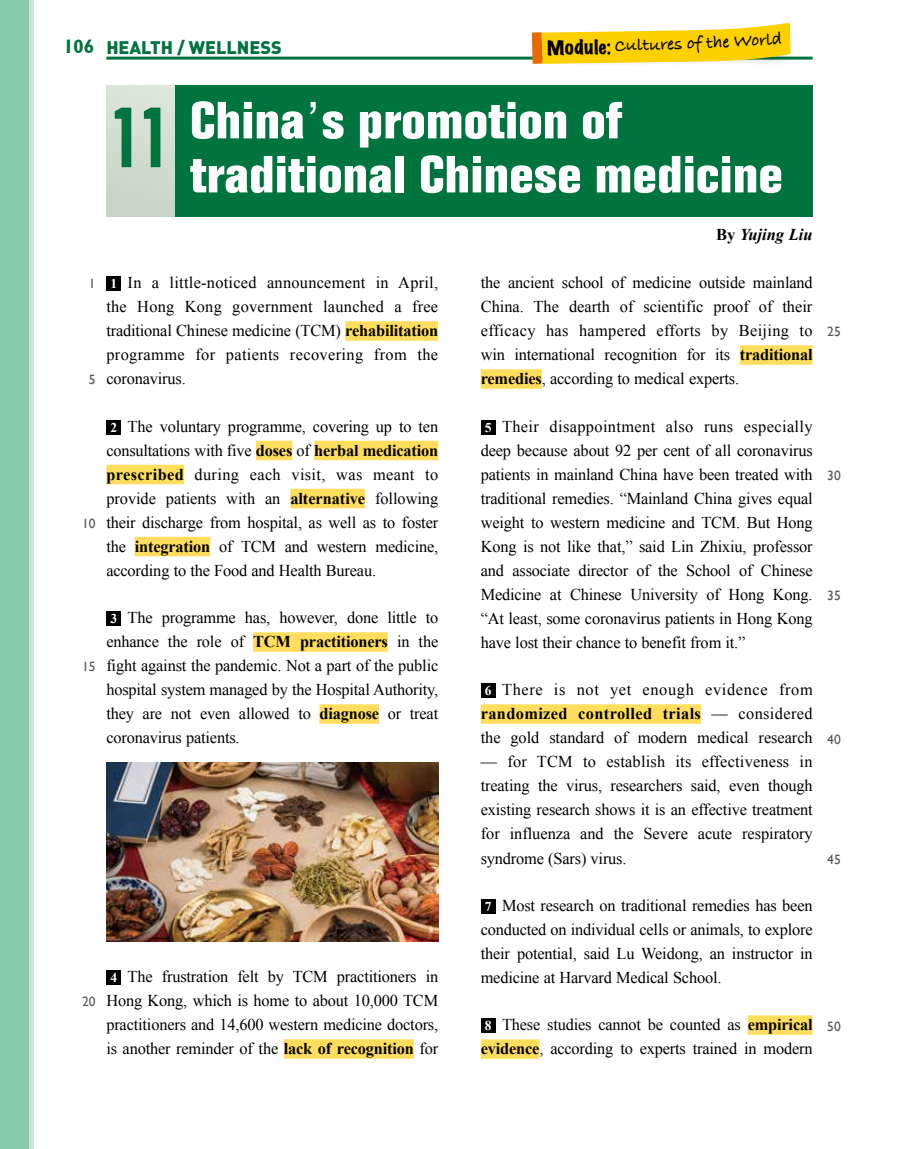
<style>
.page{position:relative;width:919px;height:1149px;background:#fff}
.page>*{position:absolute;margin:0;border:0;box-sizing:border-box;transform-origin:0 0}
.t1{font:700 condensed 85.5px "Folio";color:#00743f;scale:.8 1}
.t2{font:700 condensed 51px/54px "Folio";color:#fff;scale:1.18 1}
.t3{font:900 18px "DIN";color:#00743f}
.t4{font:18px "Bradley Hand ITCTT Bold";color:#000}
.t5{font:expanded 18px "Marker Felt";color:#000}
.t6{font:16.5px/24px "Times New Roman";letter-spacing:-.01em;color:#000;text-align:justify}
.t7{font:italic 700 16.5px "Times New Roman";color:#000}
.t8{font:13.5px "Gill Sans";color:#595757}
.s1{font-family:"Gill Sans";font-weight:700;font-stretch:condensed;font-size:19.5px}
.s2{font-family:"Helvetica Neue";font-weight:300;font-stretch:normal}
.s3{font-weight:700;font-size:13.5px;color:#fff}
.s4{font-weight:700}
.s5{font-style:normal}
</style>
<div class="page">
<svg style="left:28px;top:0;width:6px;height:1148px;background:#bee1cf"></svg>
<div style="left:0;top:0;width:28px;height:1148px;background:#87caac"></div>
<hr style="left:106px;top:57px;width:706px;height:3px;background:#00743f">
<div style="left:106px;top:85px;width:647px;height:132px;background:#d3ddcf"></div>
<div style="left:175px;top:85px;width:637px;height:132px;background:#00743f"></div>
<div style="left:345px;top:321px;width:93px;height:19px;background:#ffde5e"></div>
<div style="left:256px;top:440px;width:36px;height:20px;background:#ffde5e"></div>
<div style="left:314px;top:440px;width:124px;height:20px;background:#ffde5e"></div>
<div style="left:106px;top:464px;width:78px;height:20px;background:#ffde5e"></div>
<div style="left:290px;top:488px;width:75px;height:20px;background:#ffde5e"></div>
<div style="left:135px;top:536px;width:75px;height:20px;background:#ffde5e"></div>
<div style="left:253px;top:632px;width:135px;height:19px;background:#ffde5e"></div>
<div style="left:319px;top:704px;width:60px;height:19px;background:#ffde5e"></div>
<div style="left:284px;top:1038px;width:130px;height:20px;background:#ffde5e"></div>
<div style="left:106px;top:276px;width:15px;height:15px;background:#000"></div>
<div style="left:106px;top:419px;width:15px;height:15px;background:#000"></div>
<div style="left:106px;top:611px;width:15px;height:15px;background:#000"></div>
<img style="left:106px;top:762px;width:332px;height:179px">
<div style="left:106px;top:969px;width:15px;height:15px;background:#000"></div>
<div style="left:739px;top:345px;width:73px;height:19px;background:#ffde5e"></div>
<div style="left:480px;top:369px;width:61px;height:19px;background:#ffde5e"></div>
<div style="left:480px;top:704px;width:221px;height:19px;background:#ffde5e"></div>
<div style="left:747px;top:1015px;width:65px;height:19px;background:#ffde5e"></div>
<div style="left:480px;top:1039px;width:59px;height:19px;background:#ffde5e"></div>
<div style="left:480px;top:419px;width:15px;height:15px;background:#000"></div>
<div style="left:480px;top:683px;width:15px;height:15px;background:#000"></div>
<div style="left:480px;top:898px;width:15px;height:15px;background:#000"></div>
<div style="left:480px;top:1017px;width:15px;height:15px;background:#000"></div>
<svg style="left:531px;top:23px;width:266px;height:41px"></svg>
<p class="t3" style="left:63px;top:35px;width:220px"><span class="s1">106</span> HEALTH / WELLNESS</p>
<p class="t5" style="left:547px;top:34px;width:65px;rotate:-1deg">Module:</p>
<p class="t4" style="left:614px;top:32px;width:100px;rotate:-2deg">Cultures of t</p>
<p class="t4" style="left:712px;top:29px;width:55px;rotate:-3deg">he Wor</p>
<h1 class="t1" style="left:111px;top:90px;width:74px">11</h1>
<h2 class="t2" style="left:190px;top:94px;width:504px">China<span class="s2">’</span>s promotion of traditional Chinese medicine</h2>
<p class="t8" style="left:89px;top:276px;width:8px">1</p>
<p class="t8" style="left:89px;top:372px;width:8px">5</p>
<p class="t8" style="left:82px;top:515px;width:15px">10</p>
<p class="t8" style="left:82px;top:658px;width:15px">15</p>
<p class="t6" style="left:106px;top:270px;width:333px"><span class="s3">1</span> In a little-noticed announcement in April, the Hong Kong government launched a free traditional Chinese medicine (TCM) <span class="s4">rehabilitation </span>programme for patients recovering from the coronavirus.</p>
<p class="t6" style="left:106px;top:414px;width:333px"><span class="s3">2</span> The voluntary programme, covering up to ten consultations with five <span class="s4">doses</span> of <span class="s4">herbal medication prescribed</span> during each visit, was meant to provide patients with an <span class="s4">alternative</span> following their discharge from hospital, as well as to foster the <span class="s4">integration</span> of TCM and western medicine, according to the Food and Health Bureau.</p>
<p class="t6" style="left:106px;top:605px;width:333px"><span class="s3">3</span> The programme has, however, done little to enhance the role of <span class="s4">TCM practitioners</span> in the fight against the pandemic. Not a part of the public hospital system managed by the Hospital Authority, they are not even allowed to <span class="s4">diagnose</span> or treat coronavirus patients.</p>
<p class="t8" style="left:82px;top:993px;width:15px">20</p>
<p class="t6" style="left:106px;top:964px;width:333px"><span class="s3">4</span> The frustration felt by TCM practitioners in Hong Kong, which is home to about 10,000 TCM practitioners and 14,600 western medicine doctors, is another reminder of the <span class="s4">lack of recognition</span> for</p>
<p class="t7" style="left:716px;top:223px;width:98px"><span class="s5">By</span> Yujing Liu</p>
<p class="t6" style="left:480px;top:270px;width:333px">the ancient school of medicine outside mainland China. The dearth of scientific proof of their efficacy has hampered efforts by Beijing to win international recognition for its <span class="s4">traditional remedies</span>, according to medical experts.</p>
<p class="t6" style="left:480px;top:414px;width:333px"><span class="s3">5</span> Their disappointment also runs especially deep because about 92 per cent of all coronavirus patients in mainland China have been treated with traditional remedies. “Mainland China gives equal weight to western medicine and TCM. But Hong Kong is not like that,” said Lin Zhixiu, professor and associate director of the School of Chinese Medicine at Chinese University of Hong Kong. “At least, some coronavirus patients in Hong Kong have lost their chance to benefit from it.”</p>
<p class="t6" style="left:480px;top:677px;width:333px"><span class="s3">6</span> There is not yet enough evidence from <span class="s4">randomized controlled trials</span> — considered the gold standard of modern medical research</p>
<p class="t6" style="left:480px;top:749px;width:333px">— for TCM to establish its effectiveness in treating the virus, researchers said, even though existing research shows it is an effective treatment for influenza and the Severe acute respiratory syndrome (Sars) virus.</p>
<p class="t6" style="left:480px;top:892px;width:333px"><span class="s3">7</span> Most research on traditional remedies has been conducted on individual cells or animals, to explore their potential, said Lu Weidong, an instructor in medicine at Harvard Medical School.</p>
<p class="t6" style="left:480px;top:1012px;width:333px"><span class="s3">8</span> These studies cannot be counted as <span class="s4">empirical evidence</span>, according to experts trained in modern</p>
<p class="t8" style="left:827px;top:324px;width:15px">25</p>
<p class="t8" style="left:827px;top:467px;width:15px">30</p>
<p class="t8" style="left:827px;top:587px;width:15px">35</p>
<p class="t8" style="left:827px;top:730px;width:15px">40</p>
<p class="t8" style="left:827px;top:850px;width:15px">45</p>
<p class="t8" style="left:827px;top:1017px;width:15px">50</p>
</div>
